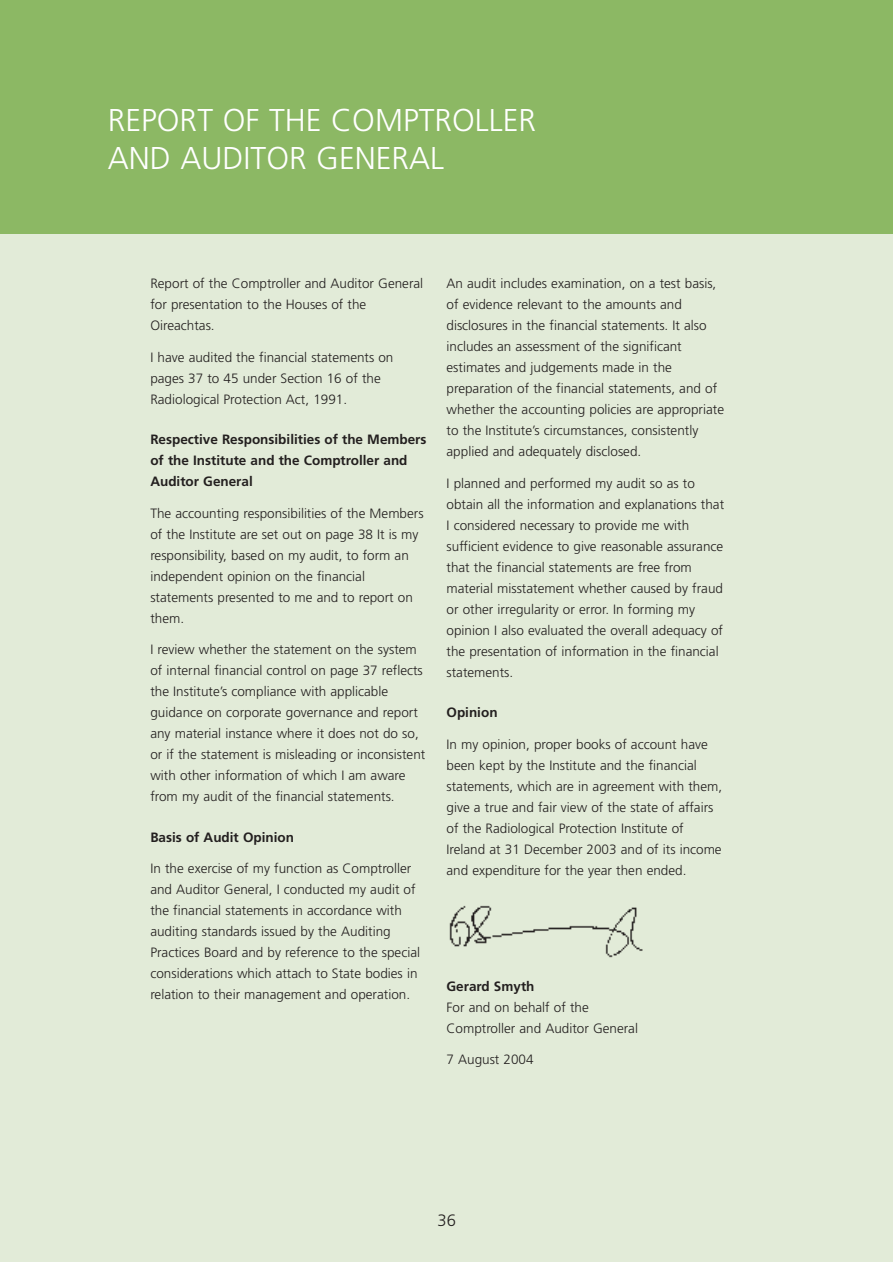
<style>
.page{position:relative;width:893px;height:1262px;background:#fff}
.page>*{position:absolute;margin:0;border:0;box-sizing:border-box;transform-origin:0 0}
.t1{font:300 31.5px/37.8px "Frutiger";color:#fff}
.t2{font:300 16.5px "Frutiger";color:#231f1f}
.t3{font:300 13.5px/21px "Frutiger";color:#231f1f}
.t4{font:700 13.5px/21px "Frutiger";color:#231f1f}
</style>
<div class="page">
<div style="left:0;top:0;width:892px;height:1261px;background:#e2ebd8"></div>
<img style="left:449px;top:905px;width:194px;height:53px">
<div style="left:0;top:0;width:892px;height:234px;background:#8cb864"></div>
<h1 class="t1" style="left:108px;top:104px;width:430px">REPORT OF THE COMPTROLLER<br>AND AUDITOR GENERAL</h1>
<p class="t3" style="left:150px;top:274px;width:274px">Report of the Comptroller and Auditor General for presentation to the Houses of the<br>Oireachtas.</p>
<p class="t3" style="left:150px;top:347px;width:244px">I have audited the financial statements on pages 37 to 45 under Section 16 of the<br>Radiological Protection Act, 1991.</p>
<p class="t4" style="left:150px;top:430px;width:277px">Respective Responsibilities of the Members of the Institute and the Comptroller and<br>Auditor General</p>
<p class="t3" style="left:150px;top:503px;width:275px">The accounting responsibilities of the Members of the Institute are set out on page 38 It is my responsibility, based on my audit, to form an independent opinion on the financial statements presented to me and to report on them.</p>
<p class="t3" style="left:150px;top:640px;width:276px">I review whether the statement on the system of internal financial control on page 37 reflects the Institute’s compliance with applicable guidance on corporate governance and report any material instance where it does not do so, or if the statement is misleading or inconsistent with other information of which I am aware from my audit of the financial statements.</p>
<p class="t4" style="left:150px;top:827px;width:145px">Basis of Audit Opinion</p>
<p class="t3" style="left:150px;top:859px;width:271px">In the exercise of my function as Comptroller and Auditor General, I conducted my audit of the financial statements in accordance with auditing standards issued by the Auditing Practices Board and by reference to the special considerations which attach to State bodies in relation to their management and operation.</p>
<p class="t3" style="left:446px;top:274px;width:279px">An audit includes examination, on a test basis, of evidence relevant to the amounts and disclosures in the financial statements. It also includes an assessment of the significant estimates and judgements made in the preparation of the financial statements, and of whether the accounting policies are appropriate to the Institute’s circumstances, consistently applied and adequately disclosed.</p>
<p class="t3" style="left:446px;top:473px;width:279px">I planned and performed my audit so as to obtain all the information and explanations that I considered necessary to provide me with sufficient evidence to give reasonable assurance that the financial statements are free from material misstatement whether caused by fraud or other irregularity or error. In forming my opinion I also evaluated the overall adequacy of the presentation of information in the financial statements.</p>
<p class="t4" style="left:446px;top:703px;width:52px">Opinion</p>
<p class="t3" style="left:446px;top:734px;width:277px">In my opinion, proper books of account have been kept by the Institute and the financial statements, which are in agreement with them, give a true and fair view of the state of affairs of the Radiological Protection Institute of Ireland at 31 December 2003 and of its income and expenditure for the year then ended.</p>
<p class="t4" style="left:446px;top:976px;width:89px">Gerard Smyth</p>
<p class="t3" style="left:446px;top:997px;width:193px">For and on behalf of the<br>Comptroller and Auditor General</p>
<p class="t3" style="left:446px;top:1050px;width:89px">7 August 2004</p>
<p class="t2" style="left:437px;top:1213px;width:20px">36</p>
</div>
